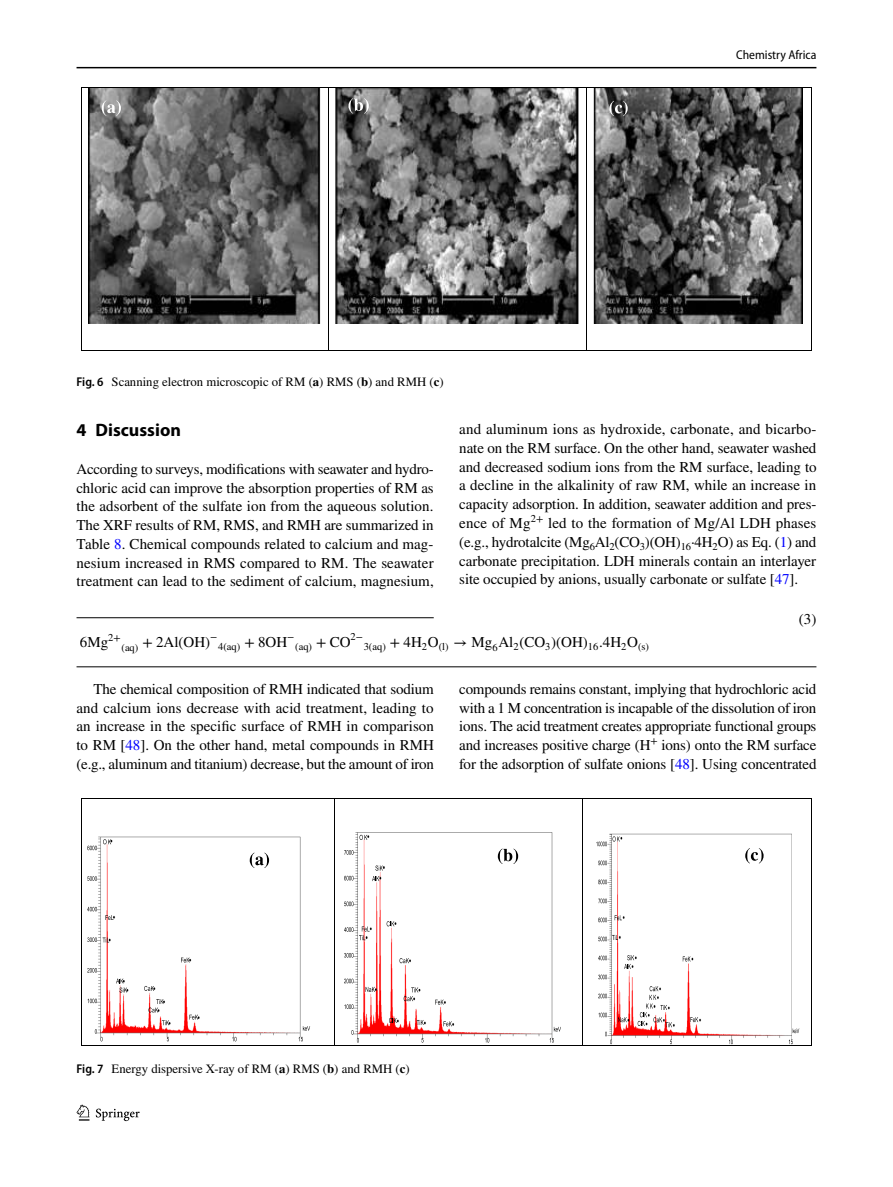
<style>
.page{position:relative;width:893px;height:1187px;background:#fff}
.page>*{position:absolute;margin:0;border:0;box-sizing:border-box;transform-origin:0 0}
.t1{font:700 18px "Myriad Pro";color:#000}
.t2{font:15px/18.8px "STIX";letter-spacing:-.005em;color:#000;text-align:justify}
.t3{font:15px "STIX Math Regular 21";color:#000}
.t4{font:12.75px "STIX";color:#000}
.t5{font:semi-condensed 12.75px "Myriad Pro";color:#000}
.t6{font:10.5px "STIX Math Regular 21";color:#000}
.s1{font-family:"Myriad Pro";font-weight:600;font-stretch:semi-condensed}
.s2{font-weight:700}
.s3{color:#00f}
.s4{font-family:"STIX General Regular 16"}
.s5{font-family:"STIX Math Sans"}
</style>
<div class="page">
<hr style="left:77px;top:67px;width:739px;height:1px;background:#000">
<svg style="left:77px;top:1104px;width:12px;height:16px"></svg>
<svg style="left:96px;top:1108px;width:44px;height:12px"></svg>
<hr style="left:77px;top:617px;width:357px;height:1px;background:#000">
<hr style="left:77px;top:666px;width:739px;height:1px;background:#000">
<img style="left:89px;top:88px;width:713px;height:235px">
<hr style="left:81px;top:87px;width:247px;height:1px;background:#000">
<hr style="left:328px;top:87px;width:258px;height:1px;background:#000">
<hr style="left:586px;top:87px;width:225px;height:1px;background:#000">
<hr style="left:81px;top:87px;width:1px;height:263px;background:#000">
<hr style="left:81px;top:350px;width:247px;height:1px;background:#000">
<hr style="left:328px;top:87px;width:1px;height:263px;background:#000">
<hr style="left:328px;top:350px;width:258px;height:1px;background:#000">
<hr style="left:586px;top:87px;width:1px;height:263px;background:#000">
<hr style="left:586px;top:350px;width:225px;height:1px;background:#000">
<hr style="left:811px;top:87px;width:1px;height:263px;background:#000">
<svg style="left:102px;top:100px;width:19px;height:16px"></svg>
<svg style="left:348px;top:98px;width:21px;height:16px"></svg>
<svg style="left:609px;top:101px;width:19px;height:15px"></svg>
<img style="left:97px;top:832px;width:694px;height:207px">
<hr style="left:81px;top:797px;width:254px;height:1px;background:#000">
<hr style="left:335px;top:797px;width:247px;height:1px;background:#000">
<hr style="left:582px;top:797px;width:230px;height:1px;background:#000">
<hr style="left:81px;top:798px;width:1px;height:246px;background:#000">
<hr style="left:81px;top:1044px;width:254px;height:1px;background:#000">
<hr style="left:335px;top:798px;width:1px;height:246px;background:#000">
<hr style="left:335px;top:1044px;width:247px;height:1px;background:#000">
<hr style="left:582px;top:798px;width:1px;height:246px;background:#000">
<hr style="left:582px;top:1044px;width:230px;height:1px;background:#000">
<hr style="left:811px;top:798px;width:1px;height:247px;background:#000">
<svg style="left:250px;top:852px;width:19px;height:16px"></svg>
<svg style="left:498px;top:848px;width:20px;height:16px"></svg>
<svg style="left:745px;top:848px;width:19px;height:15px"></svg>
<svg style="left:103px;top:839px;width:8px;height:5px"></svg>
<svg style="left:116px;top:978px;width:11px;height:14px"></svg>
<svg style="left:144px;top:985px;width:10px;height:5px"></svg>
<svg style="left:148px;top:999px;width:16px;height:13px"></svg>
<svg style="left:162px;top:1020px;width:7px;height:5px"></svg>
<svg style="left:103px;top:937px;width:6px;height:5px"></svg>
<svg style="left:181px;top:957px;width:9px;height:5px"></svg>
<svg style="left:189px;top:1014px;width:9px;height:5px"></svg>
<svg style="left:105px;top:915px;width:8px;height:5px"></svg>
<svg style="left:303px;top:1026px;width:7px;height:4px"></svg>
<svg style="left:88px;top:998px;width:9px;height:5px"></svg>
<svg style="left:87px;top:968px;width:10px;height:4px"></svg>
<svg style="left:87px;top:937px;width:10px;height:4px"></svg>
<svg style="left:87px;top:906px;width:10px;height:5px"></svg>
<svg style="left:87px;top:876px;width:10px;height:4px"></svg>
<svg style="left:87px;top:845px;width:10px;height:5px"></svg>
<svg style="left:95px;top:1029px;width:8px;height:12px"></svg>
<svg style="left:232px;top:1036px;width:5px;height:5px"></svg>
<svg style="left:299px;top:1036px;width:4px;height:5px"></svg>
<svg style="left:359px;top:834px;width:8px;height:5px"></svg>
<svg style="left:366px;top:986px;width:9px;height:5px"></svg>
<svg style="left:372px;top:876px;width:7px;height:5px"></svg>
<svg style="left:375px;top:865px;width:8px;height:5px"></svg>
<svg style="left:387px;top:921px;width:7px;height:5px"></svg>
<svg style="left:389px;top:1017px;width:8px;height:5px"></svg>
<svg style="left:400px;top:958px;width:9px;height:5px"></svg>
<svg style="left:404px;top:987px;width:14px;height:14px"></svg>
<svg style="left:417px;top:1019px;width:7px;height:5px"></svg>
<svg style="left:435px;top:999px;width:9px;height:5px"></svg>
<svg style="left:443px;top:1021px;width:9px;height:5px"></svg>
<svg style="left:359px;top:926px;width:11px;height:14px"></svg>
<svg style="left:554px;top:1026px;width:7px;height:5px"></svg>
<svg style="left:344px;top:1004px;width:9px;height:4px"></svg>
<svg style="left:344px;top:978px;width:9px;height:5px"></svg>
<svg style="left:344px;top:952px;width:9px;height:5px"></svg>
<svg style="left:344px;top:927px;width:9px;height:4px"></svg>
<svg style="left:344px;top:901px;width:9px;height:5px"></svg>
<svg style="left:344px;top:875px;width:9px;height:5px"></svg>
<svg style="left:344px;top:850px;width:9px;height:4px"></svg>
<svg style="left:351px;top:1029px;width:8px;height:13px"></svg>
<svg style="left:421px;top:1037px;width:3px;height:5px"></svg>
<svg style="left:485px;top:1037px;width:4px;height:5px"></svg>
<svg style="left:550px;top:1037px;width:4px;height:5px"></svg>
<svg style="left:618px;top:1017px;width:9px;height:5px"></svg>
<svg style="left:624px;top:955px;width:10px;height:13px"></svg>
<svg style="left:638px;top:986px;width:34px;height:41px"></svg>
<svg style="left:683px;top:956px;width:8px;height:5px"></svg>
<svg style="left:690px;top:1017px;width:8px;height:5px"></svg>
<svg style="left:615px;top:915px;width:7px;height:5px"></svg>
<svg style="left:793px;top:1028px;width:6px;height:5px"></svg>
<svg style="left:599px;top:1012px;width:8px;height:5px"></svg>
<svg style="left:598px;top:993px;width:9px;height:5px"></svg>
<svg style="left:598px;top:974px;width:9px;height:5px"></svg>
<svg style="left:598px;top:955px;width:9px;height:5px"></svg>
<svg style="left:598px;top:934px;width:20px;height:7px"></svg>
<svg style="left:598px;top:917px;width:9px;height:5px"></svg>
<svg style="left:598px;top:898px;width:9px;height:5px"></svg>
<svg style="left:598px;top:879px;width:9px;height:5px"></svg>
<svg style="left:598px;top:860px;width:9px;height:5px"></svg>
<svg style="left:596px;top:836px;width:24px;height:10px"></svg>
<svg style="left:605px;top:1031px;width:7px;height:13px"></svg>
<svg style="left:729px;top:1039px;width:4px;height:5px"></svg>
<svg style="left:789px;top:1039px;width:4px;height:5px"></svg>
<p class="t5" style="left:736px;top:48px;width:82px">Chemistry Africa</p>
<p class="t4" style="left:77px;top:373px;width:369px"><span class="s1">Fig. 6</span> Scanning electron microscopic of RM (<span class="s2">a</span>) RMS (<span class="s2">b</span>) and RMH (<span class="s2">c</span>)</p>
<p class="t1" style="left:77px;top:418px;width:106px">4 Discussion</p>
<p class="t2" style="left:77px;top:460px;width:359px">According to surveys, modifications with seawater and hydro&shy;chloric acid can improve the absorption properties of RM as the adsorbent of the sulfate ion from the aqueous solution.<br>The XRF results of RM, RMS, and RMH are summarized in Table <span class="s3">8</span>. Chemical compounds related to calcium and mag&shy;nesium increased in RMS compared to RM. The seawater treatment can lead to the sediment of calcium, magnesium,</p>
<p class="t2" style="left:459px;top:421px;width:359px">and aluminum ions as hydroxide, carbonate, and bicarbo&shy;nate on the RM surface. On the other hand, seawater washed and decreased sodium ions from the RM surface, leading to a decline in the alkalinity of raw RM, while an increase in capacity adsorption. In addition, seawater addition and pres&shy;ence of Mg<sup>2+</sup> led to the formation of Mg/Al LDH phases (e.g., hydrotalcite (Mg<sub>6</sub>Al<sub>2</sub>(CO<sub>3</sub>)(OH)<sub>16</sub>·4H<sub>2</sub>O) as Eq. (<span class="s3">1</span>) and carbonate precipitation. LDH minerals contain an interlayer site occupied by anions, usually carbonate or sulfate [<span class="s3">47</span>].</p>
<p class="t2" style="left:799px;top:610px;width:19px">(3)</p>
<p class="t3" style="left:80px;top:636px;width:139px"><span class="s4">6</span>Mg<sup>2</sup><sup>+</sup><sub>(aq)</sub> + <span class="s4">2</span>Al(OH)<sup>−</sup></p>
<p class="t6" style="left:218px;top:643px;width:146px"><span class="s4">4</span>(aq) <sup>+</sup> <sup>8</sup><sup>OH</sup>−(aq) <sup>+</sup> <sup>CO</sup><sup>2</sup>−</p>
<p class="t3" style="left:364px;top:636px;width:287px"><sub>3</sub><sub>(aq)</sub> + <span class="s4">4</span>H<sub>2</sub>O<sub>(l)</sub> <span class="s5">→</span> Mg<sub>6</sub>Al<sub>2</sub>(CO<sub>3</sub>)(OH)<sub>16</sub><span class="s4">.4</span>H<sub>2</sub>O<sub>(s)</sub></p>
<p class="t2" style="left:77px;top:680px;width:359px;text-indent:17px">The chemical composition of RMH indicated that sodium and calcium ions decrease with acid treatment, leading to an increase in the specific surface of RMH in comparison to RM [<span class="s3">48</span>]. On the other hand, metal compounds in RMH (e.g., aluminum and titanium) decrease, but the amount of iron</p>
<p class="t2" style="left:459px;top:680px;width:359px">compounds remains constant, implying that hydrochloric acid with a 1 M concentration is incapable of the dissolution of iron ions. The acid treatment creates appropriate functional groups and increases positive charge (H<sup>+</sup> ions) onto the RM surface for the adsorption of sulfate onions [<span class="s3">48</span>]. Using concentrated</p>
<p class="t4" style="left:77px;top:1059px;width:335px"><span class="s1">Fig. 7</span> Energy dispersive X-ray of RM (<span class="s2">a</span>) RMS (<span class="s2">b</span>) and RMH (<span class="s2">c</span>)</p>
</div>
